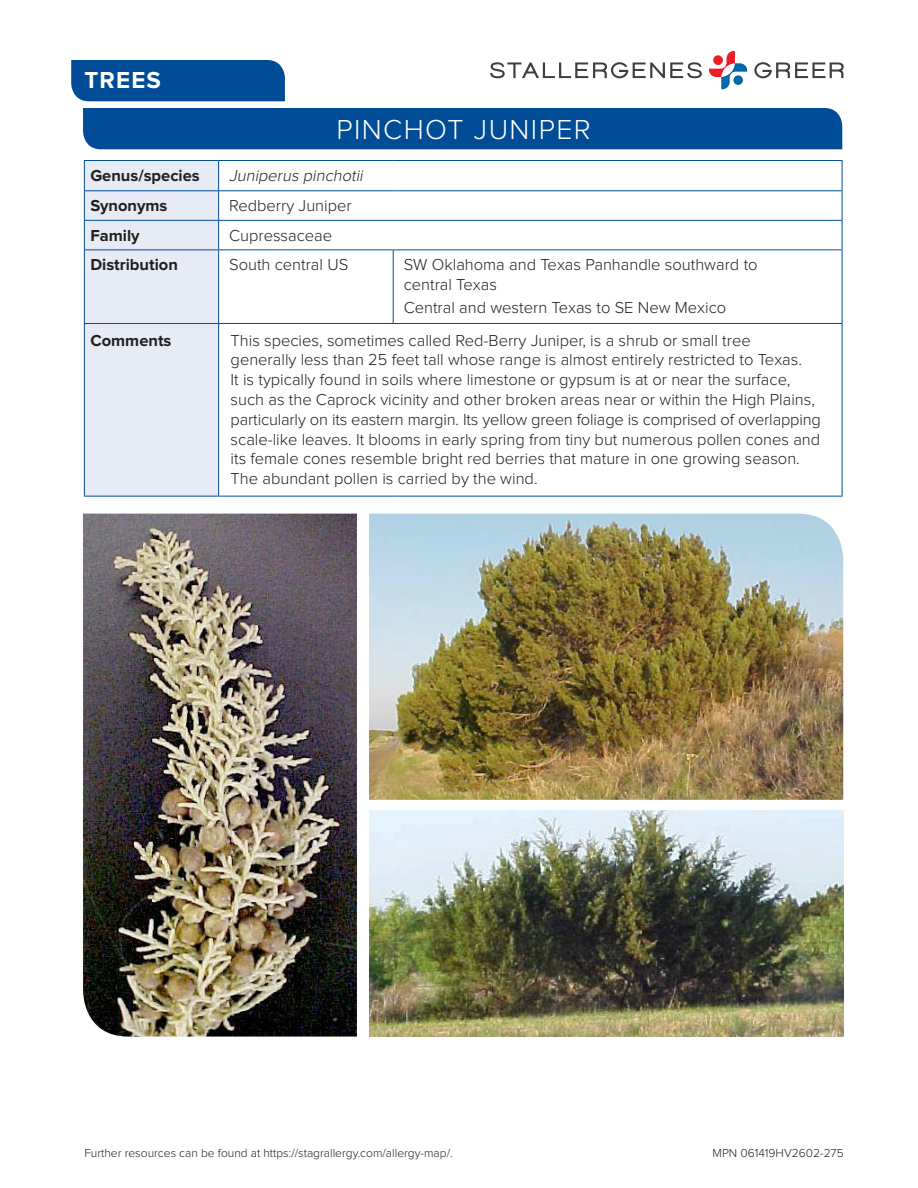
<style>
.page{position:relative;width:918px;height:1188px;background:#fff}
.page>*{position:absolute;margin:0;border:0;box-sizing:border-box;transform-origin:0 0}
.t1{font:300 28.5px "Proxima Nova";letter-spacing:.05em;color:#fff}
.t2{font:700 24px "Proxima Nova";letter-spacing:.05em;color:#fff}
.t3{font:300 16.5px/19.8px "Proxima Nova";color:#231f20}
.t4{font:700 16.5px "Proxima Nova";color:#231f20}
.t5{font:italic 300 16.5px "Proxima Nova";color:#231f20}
.t6{font:300 12px "Proxima Nova";color:#231f20}
</style>
<div class="page">
<div style="left:83px;top:108px;width:759px;height:41px;background:#004c97"></div>
<svg style="left:709px;top:51px;width:38px;height:38px"></svg>
<div style="left:713px;top:55px;width:10px;height:10px;background:#ee1d23;border-radius:50%"></div>
<svg style="left:754px;top:62px;width:90px;height:16px"></svg>
<svg style="left:490px;top:62px;width:212px;height:16px"></svg>
<div style="left:71px;top:60px;width:214px;height:41px;background:#004c97"></div>
<div style="left:85px;top:161px;width:133px;height:335px;background:#e7ebf5"></div>
<hr style="left:84px;top:160px;width:135px;height:1px;background:#004c97">
<hr style="left:219px;top:160px;width:174px;height:1px;background:#004c97">
<hr style="left:393px;top:160px;width:449px;height:1px;background:#004c97">
<hr style="left:84px;top:190px;width:135px;height:1px;background:#004c97">
<hr style="left:219px;top:190px;width:174px;height:1px;background:#004c97">
<hr style="left:393px;top:190px;width:449px;height:1px;background:#004c97">
<hr style="left:84px;top:220px;width:135px;height:1px;background:#004c97">
<svg style="left:84px;top:161px;width:1px;height:88px"></svg>
<hr style="left:219px;top:220px;width:174px;height:1px;background:#004c97">
<svg style="left:218px;top:161px;width:1px;height:88px"></svg>
<hr style="left:393px;top:220px;width:449px;height:1px;background:#004c97">
<svg style="left:842px;top:161px;width:1px;height:88px"></svg>
<hr style="left:84px;top:249px;width:135px;height:1px;background:#004c97">
<hr style="left:84px;top:250px;width:1px;height:73px;background:#004c97">
<hr style="left:219px;top:249px;width:174px;height:1px;background:#004c97">
<hr style="left:218px;top:250px;width:1px;height:73px;background:#004c97">
<hr style="left:393px;top:249px;width:449px;height:1px;background:#004c97">
<hr style="left:393px;top:250px;width:1px;height:73px;background:#004c97">
<hr style="left:842px;top:250px;width:1px;height:73px;background:#004c97">
<hr style="left:84px;top:323px;width:135px;height:1px;background:#004c97">
<hr style="left:84px;top:324px;width:1px;height:172px;background:#004c97">
<hr style="left:219px;top:323px;width:174px;height:1px;background:#004c97">
<hr style="left:218px;top:324px;width:1px;height:172px;background:#004c97">
<hr style="left:393px;top:323px;width:449px;height:1px;background:#004c97">
<hr style="left:842px;top:324px;width:1px;height:172px;background:#004c97">
<hr style="left:84px;top:496px;width:135px;height:1px;background:#004c97">
<hr style="left:219px;top:496px;width:174px;height:1px;background:#004c97">
<hr style="left:393px;top:496px;width:449px;height:1px;background:#004c97">
<img style="left:369px;top:811px;width:475px;height:226px">
<img style="left:83px;top:514px;width:274px;height:523px">
<img style="left:369px;top:514px;width:474px;height:286px">
<h2 class="t2" style="left:84px;top:69px;width:78px">TREES</h2>
<h1 class="t1" style="left:336px;top:117px;width:256px">PINCHOT JUNIPER</h1>
<p class="t4" style="left:90px;top:168px;width:111px">Genus/species</p>
<p class="t5" style="left:229px;top:168px;width:138px">Juniperus pinchotii</p>
<p class="t4" style="left:90px;top:198px;width:79px">Synonyms</p>
<p class="t3" style="left:229px;top:197px;width:124px">Redberry Juniper</p>
<p class="t4" style="left:90px;top:228px;width:51px">Family</p>
<p class="t3" style="left:229px;top:226px;width:105px">Cupressaceae</p>
<p class="t4" style="left:90px;top:257px;width:89px">Distribution</p>
<p class="t3" style="left:229px;top:256px;width:121px">South central US</p>
<p class="t3" style="left:404px;top:256px;width:355px">SW Oklahoma and Texas Panhandle southward to central Texas</p>
<p class="t3" style="left:404px;top:298px;width:324px">Central and western Texas to SE New Mexico</p>
<p class="t4" style="left:90px;top:333px;width:83px">Comments</p>
<p class="t3" style="left:231px;top:331px;width:592px">This species, sometimes called Red-Berry Juniper, is a shrub or small tree<br>generally less than 25 feet tall whose range is almost entirely restricted to Texas.<br>It is typically found in soils where limestone or gypsum is at or near the surface, such as the Caprock vicinity and other broken areas near or within the High Plains, particularly on its eastern margin. Its yellow green foliage is comprised of overlapping scale-like leaves. It blooms in early spring from tiny but numerous pollen cones and its female cones resemble bright red berries that mature in one growing season.<br>The abundant pollen is carried by the wind.</p>
<p class="t6" style="left:84px;top:1147px;width:370px">Further resources can be found at https://stagrallergy.com/allergy-map/.</p>
<p class="t6" style="left:713px;top:1147px;width:133px">MPN 061419HV2602-275</p>
</div>
